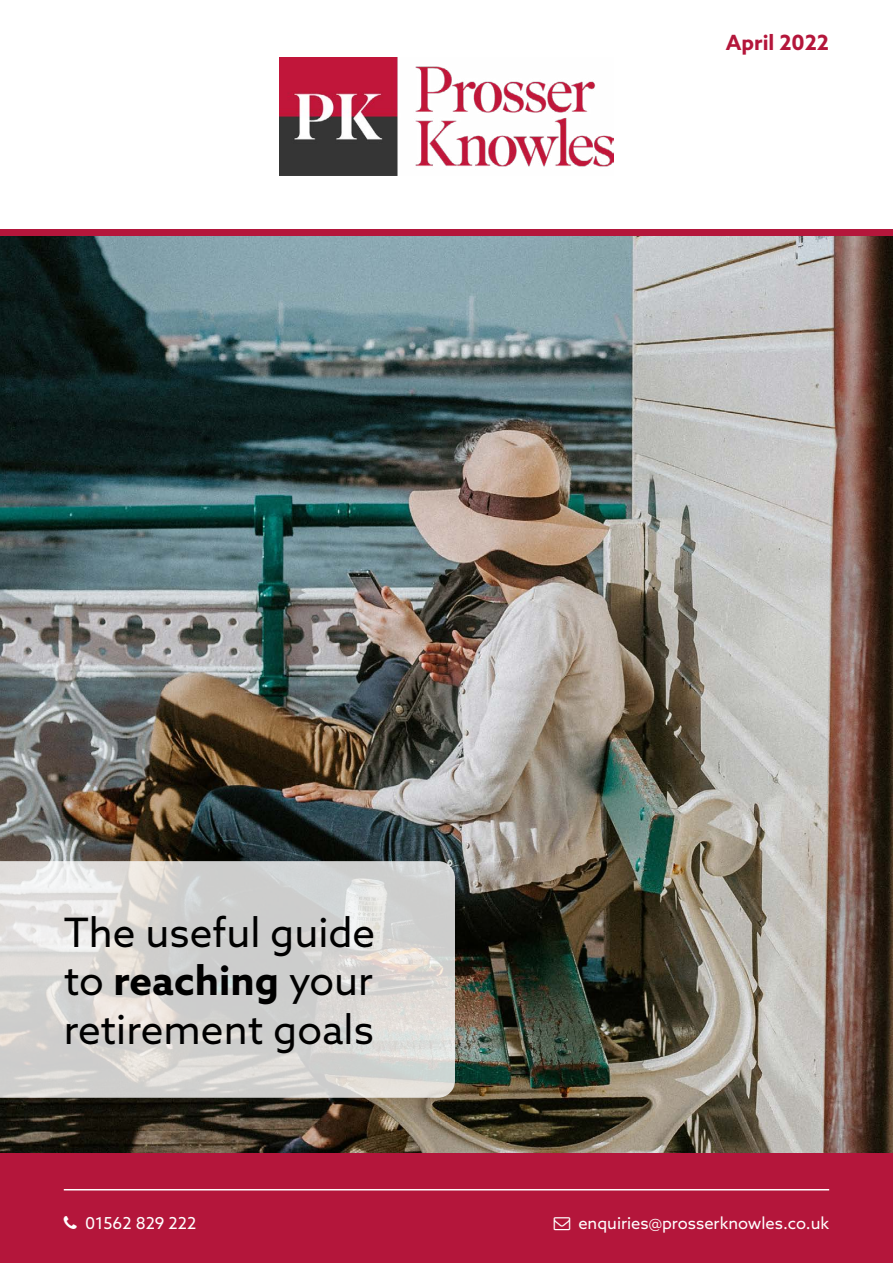
<style>
.page{position:relative;width:893px;height:1263px;background:#fff}
.page>*{position:absolute;margin:0;border:0;box-sizing:border-box;transform-origin:0 0}
.t1{font:40.5px/48.6px "Azo Sans";color:#000;text-align:justify}
.t2{font:700 21px "Azo Sans";color:#b4163b}
.t3{font:16.5px "Azo Sans";color:#fff}
.s1{font-weight:700}
</style>
<div class="page">
<img style="left:0;top:236px;width:893px;height:917px">
<div style="left:0;top:1153px;width:893px;height:110px;background:#b4163b"></div>
<svg style="left:0;top:861px;width:455px;height:237px;background:#d7d6d4"></svg>
<hr style="left:64px;top:1189px;width:765px;height:1px;background:#fff">
<div style="left:0;top:230px;width:893px;height:6px;background:#b4163b"></div>
<img style="left:279px;top:57px;width:335px;height:119px">
<p class="t1" style="left:64px;top:907px;width:313px">The useful guide to <span class="s1">reaching</span> your retirement goals</p>
<p class="t2" style="left:726px;top:29px;width:105px">April 2022</p>
<p class="t3" style="left:85px;top:1212px;width:113px">01562 829 222</p>
<p class="t3" style="left:578px;top:1212px;width:252px">enquiries@prosserknowles.co.uk</p>
</div>
